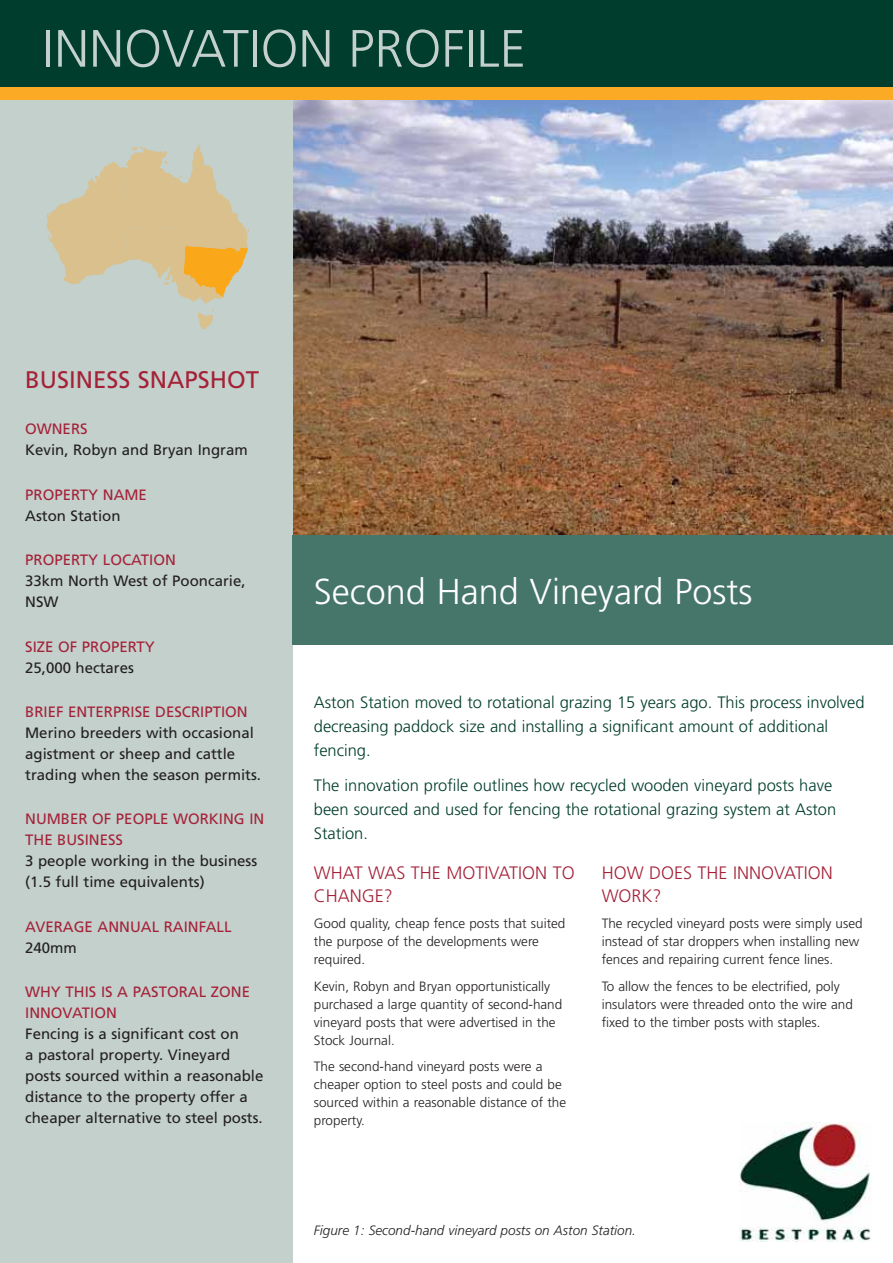
<style>
.page{position:relative;width:893px;height:1263px;background:#fff}
.page>*{position:absolute;margin:0;border:0;box-sizing:border-box;transform-origin:0 0}
.t1{font:300 52.5px "Frutiger LT Std";color:#c3d0cc}
.t2{font:300 36px "Frutiger LT Std";color:#fff}
.t3{font:24px "Frutiger LT Std";color:#a52138}
.t4{font:300 18px/22.5px "Frutiger LT Std";color:#a52138}
.t5{font:300 16.5px/24px "Frutiger LT Std";color:#003d2c}
.t6{font:15px/21px "Frutiger LT Std";color:#231f20}
.t7{font:15px/21px "Frutiger LT Std";color:#a52138}
.t8{font:300 13.5px/18px "Frutiger LT Std";color:#231f20}
.t9{font:italic 300 13.5px "Frutiger LT Std";color:#231f20}
</style>
<div class="page">
<img style="left:293px;top:100px;width:600px;height:436px">
<div style="left:0;top:0;width:293px;height:1263px;background:#c3d0cc"></div>
<div style="left:293px;top:536px;width:600px;height:109px;background:#467569"></div>
<div style="left:0;top:0;width:893px;height:94px;background:#003d2c"></div>
<img style="left:739px;top:1123px;width:132px;height:118px">
<div style="left:0;top:87px;width:893px;height:13px;background:#fbaa26"></div>
<svg style="left:47px;top:145px;width:202px;height:185px"></svg>
<h1 class="t1" style="left:43px;top:26px;width:485px">INNOVATION PROFILE</h1>
<h3 class="t3" style="left:25px;top:369px;width:235px">BUSINESS SNAPSHOT</h3>
<p class="t7" style="left:25px;top:419px;width:64px">OWNERS</p>
<p class="t6" style="left:25px;top:440px;width:224px">Kevin, Robyn and Bryan Ingram</p>
<p class="t7" style="left:25px;top:485px;width:123px">PROPERTY NAME</p>
<p class="t6" style="left:25px;top:506px;width:97px">Aston Station</p>
<p class="t7" style="left:25px;top:550px;width:152px">PROPERTY LOCATION</p>
<p class="t6" style="left:25px;top:571px;width:222px">33km North West of Pooncarie,<br>NSW</p>
<p class="t7" style="left:25px;top:637px;width:131px">SIZE OF PROPERTY</p>
<p class="t6" style="left:25px;top:657px;width:110px">25,000 hectares</p>
<p class="t7" style="left:25px;top:702px;width:224px">BRIEF ENTERPRISE DESCRIPTION</p>
<p class="t6" style="left:25px;top:723px;width:237px">Merino breeders with occasional agistment or sheep and cattle trading when the season permits.</p>
<p class="t7" style="left:25px;top:809px;width:241px">NUMBER OF PEOPLE WORKING IN<br>THE BUSINESS</p>
<p class="t6" style="left:25px;top:851px;width:234px">3 people working in the business (1.5 full time equivalents)</p>
<p class="t7" style="left:25px;top:917px;width:208px">AVERAGE ANNUAL RAINFALL</p>
<p class="t6" style="left:25px;top:938px;width:53px">240mm</p>
<p class="t7" style="left:25px;top:982px;width:226px">WHY THIS IS A PASTORAL ZONE<br>INNOVATION</p>
<p class="t6" style="left:25px;top:1024px;width:240px">Fencing is a significant cost on<br>a pastoral property. Vineyard posts sourced within a reasonable distance to the property offer a cheaper alternative to steel posts.</p>
<h2 class="t2" style="left:314px;top:576px;width:440px">Second Hand Vineyard Posts</h2>
<p class="t5" style="left:314px;top:691px;width:552px">Aston Station moved to rotational grazing 15 years ago. This process involved decreasing paddock size and installing a significant amount of additional fencing.</p>
<p class="t5" style="left:314px;top:774px;width:524px">The innovation profile outlines how recycled wooden vineyard posts have been sourced and used for fencing the rotational grazing system at Aston<br>Station.</p>
<h3 class="t4" style="left:314px;top:863px;width:262px">WHAT WAS THE MOTIVATION TO<br>CHANGE?</h3>
<p class="t8" style="left:314px;top:915px;width:253px">Good quality, cheap fence posts that suited the purpose of the developments were required.</p>
<p class="t8" style="left:314px;top:978px;width:250px">Kevin, Robyn and Bryan opportunistically purchased a large quantity of second-hand vineyard posts that were advertised in the Stock Journal.</p>
<p class="t8" style="left:314px;top:1058px;width:254px">The second-hand vineyard posts were a cheaper option to steel posts and could be sourced within a reasonable distance of the property.</p>
<h3 class="t4" style="left:602px;top:863px;width:233px">HOW DOES THE INNOVATION<br>WORK?</h3>
<p class="t8" style="left:602px;top:915px;width:262px">The recycled vineyard posts were simply used instead of star droppers when installing new fences and repairing current fence lines.</p>
<p class="t8" style="left:602px;top:978px;width:253px">To allow the fences to be electrified, poly insulators were threaded onto the wire and fixed to the timber posts with staples.</p>
<p class="t9" style="left:314px;top:1224px;width:324px">Figure 1: Second-hand vineyard posts on Aston Station.</p>
</div>
